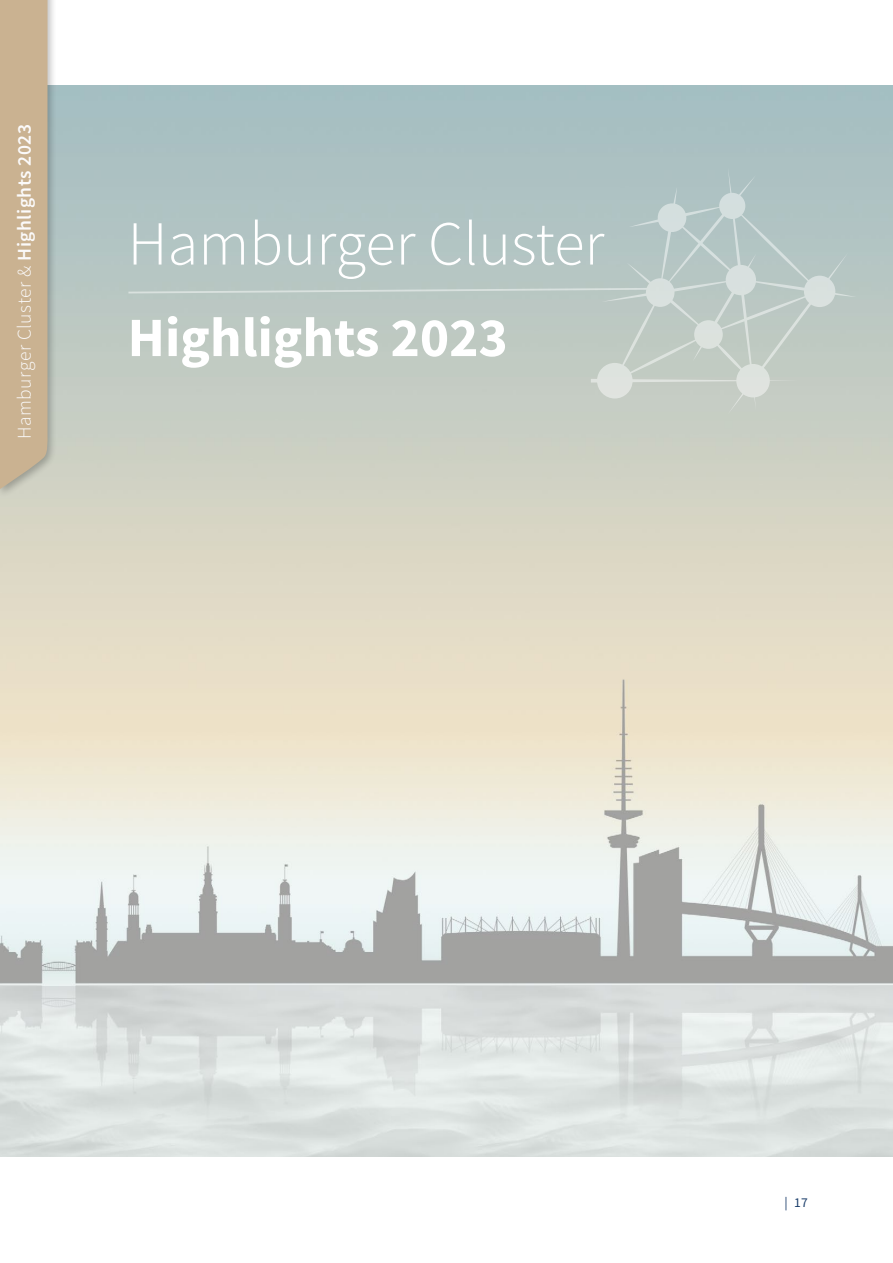
<style>
.page{position:relative;width:893px;height:1263px;background:#fff}
.page>*{position:absolute;margin:0;border:0;box-sizing:border-box;transform-origin:0 0}
.t1{font:300 62.55px "Source Sans Pro";color:#fff}
.t2{font:700 55.5px "Source Sans Pro";color:#fff}
.t3{font:300 19.5px "Source Sans Pro";letter-spacing:.025em;color:#fbfafa}
.t4{font:13.5px "Source Sans Pro";color:#1b3e6b}
.s1{font-weight:600}
</style>
<div class="page">
<img style="left:0;top:85px;width:893px;height:1072px">
<svg style="left:128px;top:167px;width:729px;height:248px;background:#b9c7c3"></svg>
<div style="left:658px;top:203px;width:28px;height:29px;background:#d4dfde;border-radius:50%"></div>
<div style="left:646px;top:278px;width:28px;height:29px;background:#d9e1de;border-radius:50%"></div>
<div style="left:694px;top:320px;width:29px;height:29px;background:#dce2dd;border-radius:50%"></div>
<div style="left:719px;top:193px;width:26px;height:26px;background:#d4dfde;border-radius:50%"></div>
<div style="left:804px;top:276px;width:31px;height:31px;background:#d9e1de;border-radius:50%"></div>
<div style="left:726px;top:265px;width:30px;height:30px;background:#d8e0df;border-radius:50%"></div>
<div style="left:736px;top:364px;width:34px;height:33px;background:#dfe3df;border-radius:50%"></div>
<div style="left:597px;top:363px;width:36px;height:35px;background:#dfe3df;border-radius:50%"></div>
<div style="left:0;top:0;width:58px;height:498px;background:#000;opacity:.25"></div>
<div style="left:0;top:0;width:48px;height:489px;background:#cab291"></div>
<p class="t3" style="left:12px;top:439px;width:316px;rotate:-90deg">Hamburger Cluster &amp; <span class="s1">Highlights 2023</span></p>
<h1 class="t1" style="left:128px;top:205px;width:478px">Hamburger Cluster</h1>
<h2 class="t2" style="left:128px;top:300px;width:382px">Highlights 2023</h2>
<p class="t4" style="left:784px;top:1194px;width:25px">| 17</p>
</div>
